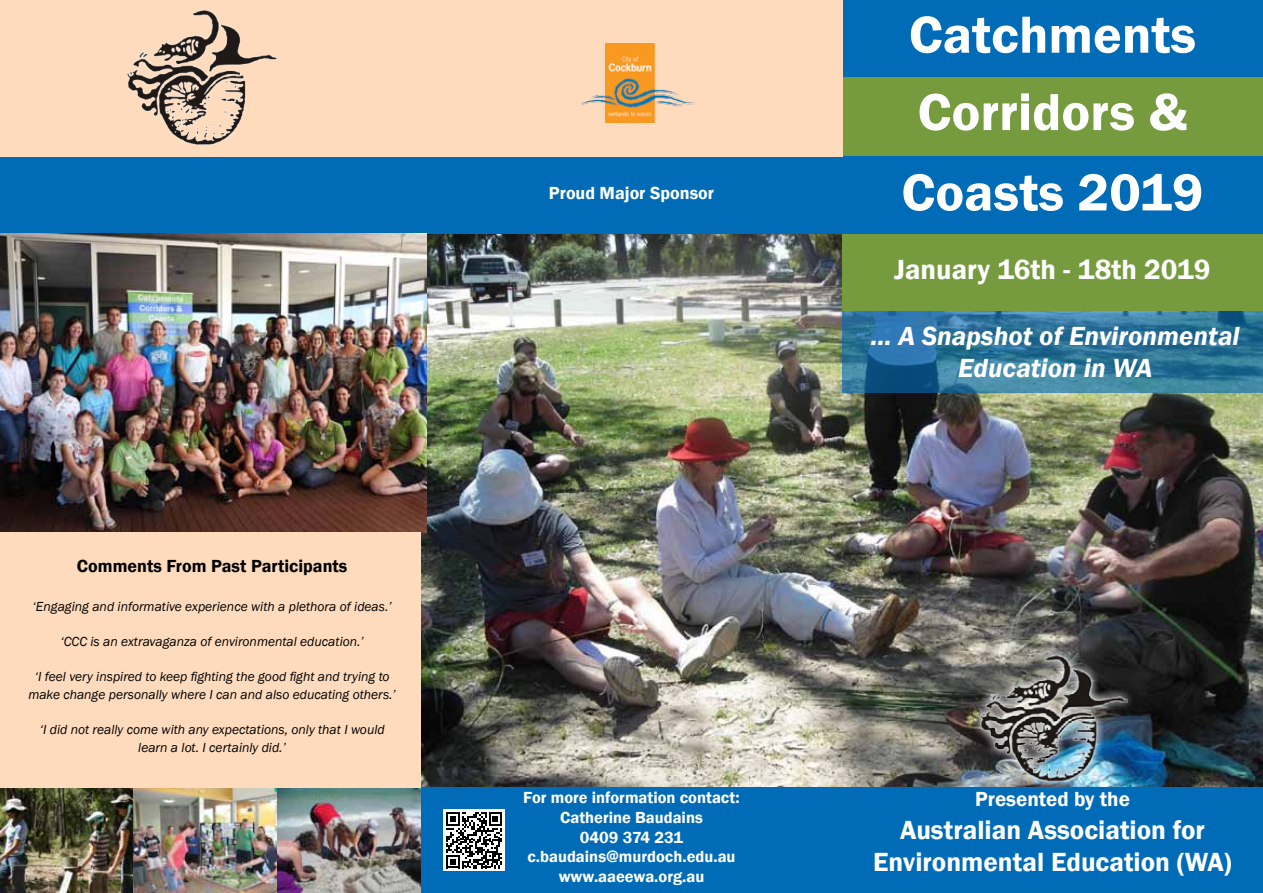
<style>
.page{position:relative;width:1263px;height:893px;background:#fff}
.page>*{position:absolute;margin:0;border:0;box-sizing:border-box;transform-origin:0 0}
.t1{font:600 54px/78.9px "Franklin Gothic";color:#fff}
.t2{font:600 28.5px "Franklin Gothic";color:#fff}
.t3{font:600 27px/32.4px "Franklin Gothic";color:#fff;text-align:center}
.t4{font:italic 600 27px/32.4px "Franklin Gothic";color:#fff;text-align:center}
.t5{font:600 21px "Franklin Gothic";color:#fff}
.t6{font:600 18px "Franklin Gothic";color:#000}
.t7{font:600 18px "Franklin Gothic";color:#fff}
.t8{font:600 16.5px/19.8px "Franklin Gothic";color:#fff;text-align:center}
.t9{font:italic 13.5px/18px "Franklin Gothic";color:#000;text-align:center}
</style>
<div class="page">
<img style="left:421px;top:234px;width:842px;height:553px">
<div style="left:843px;top:0;width:420px;height:77px;background:#006cb7"></div>
<div style="left:421px;top:155px;width:842px;height:79px;background:#006cb7"></div>
<svg style="left:842px;top:310px;width:421px;height:83px;background:#30769b"></svg>
<div style="left:842px;top:77px;width:421px;height:78px;background:#769b3e"></div>
<div style="left:0;top:155px;width:425px;height:79px;background:#006cb7"></div>
<div style="left:842px;top:234px;width:421px;height:76px;background:#769b3e"></div>
<div style="left:421px;top:787px;width:842px;height:106px;background:#006cb7"></div>
<div style="left:0;top:0;width:843px;height:157px;background:#fedbbd"></div>
<img style="left:0;top:233px;width:426px;height:300px">
<img style="left:0;top:788px;width:421px;height:105px">
<div style="left:971px;top:646px;width:164px;height:144px;background:#fff;opacity:.75"></div>
<img style="left:980px;top:655px;width:147px;height:127px">
<img style="left:127px;top:11px;width:150px;height:134px">
<div style="left:0;top:533px;width:421px;height:255px;background:#fedbbd"></div>
<img style="left:581px;top:44px;width:114px;height:78px">
<div style="left:443px;top:810px;width:62px;height:61px;background:#fff"></div>
<svg style="left:446px;top:812px;width:56px;height:56px"></svg>
<h3 class="t7" style="left:549px;top:182px;width:167px">Proud Major Sponsor</h3>
<h3 class="t6" style="left:77px;top:555px;width:272px">Comments From Past Participants</h3>
<p class="t9" style="left:33px;top:598px;width:361px">‘Engaging and informative experience with a plethora of ideas.’</p>
<p class="t9" style="left:60px;top:633px;width:305px">‘CCC is an extravaganza of environmental education.’</p>
<p class="t9" style="left:28px;top:668px;width:369px">‘I feel very inspired to keep fighting the good fight and trying to make change personally where I can and also educating others.’</p>
<p class="t9" style="left:40px;top:721px;width:346px">‘I did not really come with any expectations, only that I would learn a lot. I certainly did.’</p>
<p class="t8" style="left:523px;top:788px;width:218px">For more information contact:<br>Catherine Baudains<br>0409 374 231 c.baudains@murdoch.edu.au www.aaeewa.org.au</p>
<h1 class="t1" style="left:901px;top:-4px;width:303px">Catchments<br>Corridors &amp;<br>Coasts 2019</h1>
<h2 class="t2" style="left:894px;top:252px;width:318px">January 16th - 18th 2019</h2>
<h3 class="t4" style="left:871px;top:319px;width:370px">... A Snapshot of Environmental<br>Education in WA</h3>
<h3 class="t5" style="left:975px;top:786px;width:156px">Presented by the</h3>
<h3 class="t3" style="left:873px;top:814px;width:360px">Australian Association for<br>Environmental Education (WA)</h3>
</div>
